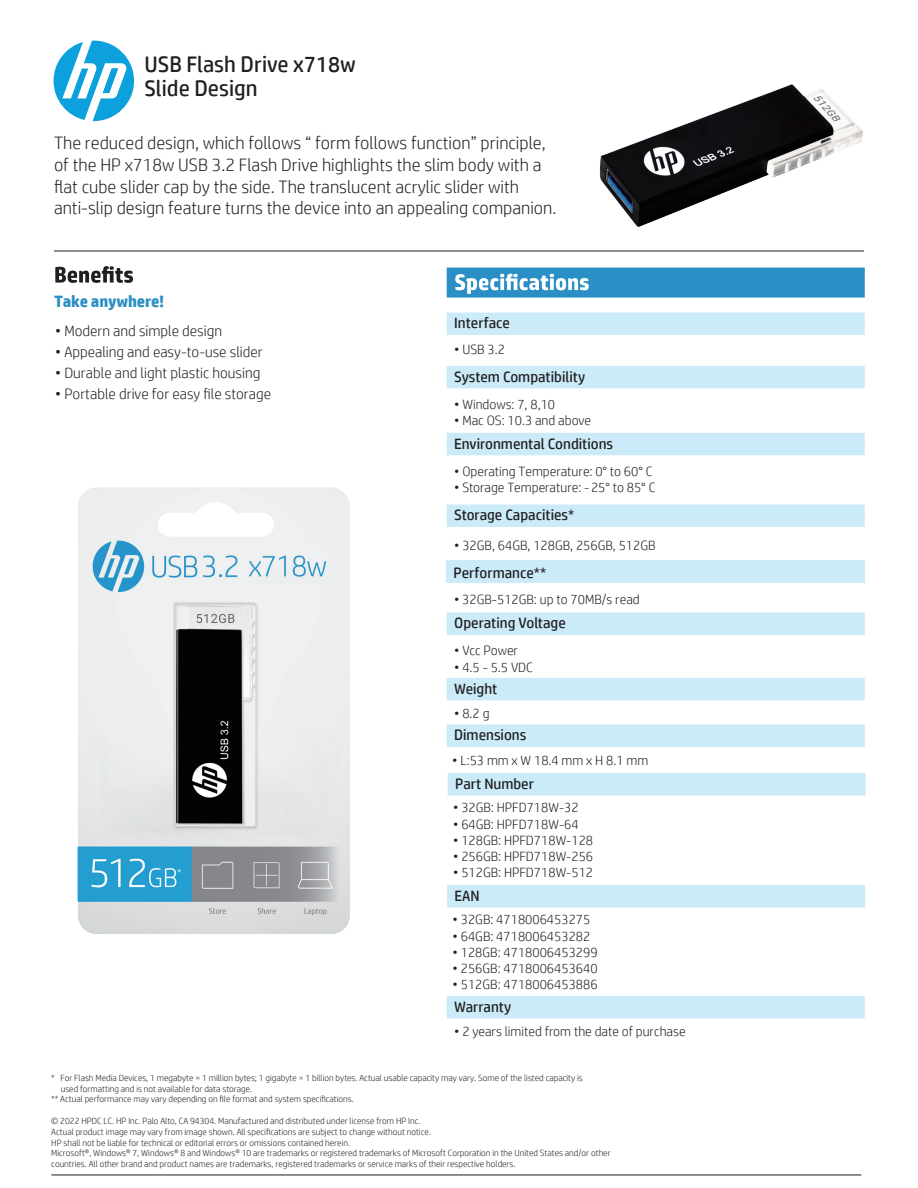
<style>
.page{position:relative;width:918px;height:1188px;background:#fff}
.page>*{position:absolute;margin:0;border:0;box-sizing:border-box;transform-origin:0 0}
.t1{font:22.5px/24px "HP Simplified";color:#221f21}
.t2{font:300 18px/21.6px "HP Simplified";color:#221f21}
.t3{font:700 16.5px "HP Simplified";letter-spacing:-.01em;color:#2a8fc4}
.t4{font:15px "HP Simplified";color:#221f21}
.t5{font:300 15px "HP Simplified";color:#221f21}
.t6{font:300 13.5px "HP Simplified";color:#221f21}
.t7{font:300 13.5px "HP Simplified";color:#211e20}
.t8{font:300 9px/10.8px "HP Simplified";color:#232221}
.s1{color:#221f21}
</style>
<div class="page">
<svg style="left:55px;top:266px;width:78px;height:17px"></svg>
<hr style="left:54px;top:251px;width:810px;height:1px;background:#221f21">
<svg style="left:54px;top:41px;width:80px;height:80px"></svg>
<div style="left:447px;top:268px;width:418px;height:30px;background:#2a8fc4"></div>
<svg style="left:455px;top:274px;width:134px;height:20px"></svg>
<div style="left:447px;top:366px;width:418px;height:22px;background:#cbebf9"></div>
<div style="left:447px;top:433px;width:418px;height:22px;background:#cbebf9"></div>
<div style="left:447px;top:612px;width:418px;height:23px;background:#cbebf9"></div>
<div style="left:447px;top:678px;width:418px;height:22px;background:#cbebf9"></div>
<div style="left:447px;top:724px;width:418px;height:23px;background:#cbebf9"></div>
<div style="left:447px;top:505px;width:418px;height:22px;background:#cbebf9"></div>
<div style="left:447px;top:996px;width:418px;height:22px;background:#cbebf9"></div>
<div style="left:447px;top:313px;width:418px;height:22px;background:#cbebf9"></div>
<hr style="left:51px;top:1175px;width:810px;height:1px;background:#211e20">
<div style="left:447px;top:560px;width:418px;height:23px;background:#cbebf9"></div>
<img style="left:77px;top:487px;width:370px;height:447px">
<img style="left:591px;top:84px;width:274px;height:212px">
<div style="left:448px;top:773px;width:418px;height:23px;background:#cbebf9"></div>
<div style="left:447px;top:885px;width:418px;height:23px;background:#cbebf9"></div>
<h1 class="t1" style="left:144px;top:52px;width:213px">USB Flash Drive x718w<br>Slide Design</h1>
<p class="t2" style="left:54px;top:132px;width:504px">The reduced design, which follows “ form follows function” principle, of the HP x718w USB 3.2 Flash Drive highlights the slim body with a flat cube slider cap by the side. The translucent acrylic slider with anti-slip design feature turns the device into an appealing companion.</p>
<h3 class="t3" style="left:54px;top:291px;width:112px">Take anywhere!</h3>
<h3 class="t5" style="left:55px;top:322px;width:168px">• Modern and simple design</h3>
<h3 class="t5" style="left:55px;top:343px;width:209px">• Appealing and easy-to-use slider</h3>
<h3 class="t5" style="left:55px;top:364px;width:207px">• Durable and light plastic housing</h3>
<h3 class="t5" style="left:55px;top:385px;width:217px">• Portable drive for easy file storage</h3>
<h3 class="t4" style="left:454px;top:315px;width:57px">Interface</h3>
<h3 class="t7" style="left:454px;top:342px;width:52px">• USB 3.2</h3>
<h3 class="t4" style="left:454px;top:368px;width:133px">System Compatibility</h3>
<h3 class="t6" style="left:454px;top:396px;width:103px">• Windows: 7, 8,10</h3>
<h3 class="t6" style="left:454px;top:413px;width:138px">• Mac OS: 10.3 and above</h3>
<h3 class="t4" style="left:454px;top:435px;width:161px">Environmental Conditions</h3>
<h3 class="t6" style="left:454px;top:463px;width:200px">• Operating Temperature: 0° to 60° C</h3>
<h3 class="t6" style="left:454px;top:480px;width:203px">• Storage Temperature: -25° to 85° C</h3>
<h3 class="t4" style="left:454px;top:507px;width:121px">Storage Capacities*</h3>
<h3 class="t7" style="left:454px;top:538px;width:203px"><span class="s1">•</span> 32GB, 64GB, 128GB, 256GB, 512GB</h3>
<h3 class="t4" style="left:454px;top:564px;width:94px">Performance**</h3>
<h3 class="t7" style="left:454px;top:592px;width:187px"><span class="s1">•</span> 32GB-512GB: up to 70MB/s read</h3>
<h3 class="t4" style="left:454px;top:614px;width:113px">Operating Voltage</h3>
<h3 class="t6" style="left:454px;top:643px;width:65px">• Vcc Power</h3>
<h3 class="t6" style="left:454px;top:659px;width:80px">• 4.5 - 5.5 VDC</h3>
<h3 class="t4" style="left:454px;top:680px;width:45px">Weight</h3>
<h3 class="t6" style="left:454px;top:705px;width:37px">• 8.2 g</h3>
<h3 class="t4" style="left:454px;top:726px;width:74px">Dimensions</h3>
<h3 class="t6" style="left:452px;top:753px;width:198px">• L:53 mm x W 18.4 mm x H 8.1 mm</h3>
<h3 class="t4" style="left:455px;top:775px;width:80px">Part Number</h3>
<h3 class="t6" style="left:453px;top:800px;width:127px">• 32GB: HPFD718W-32</h3>
<h3 class="t6" style="left:453px;top:816px;width:127px">• 64GB: HPFD718W-64</h3>
<h3 class="t6" style="left:453px;top:832px;width:142px">• 128GB: HPFD718W-128</h3>
<h3 class="t6" style="left:453px;top:849px;width:142px">• 256GB: HPFD718W-256</h3>
<h3 class="t6" style="left:453px;top:865px;width:142px">• 512GB: HPFD718W-512</h3>
<h3 class="t4" style="left:455px;top:887px;width:27px">EAN</h3>
<h3 class="t6" style="left:453px;top:912px;width:139px">• 32GB: 4718006453275</h3>
<h3 class="t6" style="left:453px;top:928px;width:139px">• 64GB: 4718006453282</h3>
<h3 class="t6" style="left:453px;top:944px;width:146px">• 128GB: 4718006453299</h3>
<h3 class="t6" style="left:453px;top:961px;width:146px">• 256GB: 4718006453640</h3>
<h3 class="t6" style="left:453px;top:977px;width:146px">• 512GB: 4718006453886</h3>
<h3 class="t4" style="left:454px;top:998px;width:59px">Warranty</h3>
<h3 class="t6" style="left:454px;top:1023px;width:233px">• 2 years limited from the date of purchase</h3>
<p class="t8" style="left:51px;top:1072px;width:533px">* For Flash Media Devices, 1 megabyte = 1 million bytes; 1 gigabyte = 1 billion bytes. Actual usable capacity may vary. Some of the listed capacity is</p>
<p class="t8" style="left:61px;top:1083px;width:193px">used formatting and is not available for data storage.</p>
<p class="t8" style="left:51px;top:1094px;width:304px">** Actual performance may vary depending on file format and system specifications.</p>
<p class="t8" style="left:51px;top:1115px;width:561px">© 2022 HPDC LC. HP Inc. Palo Alto, CA 94304. Manufactured and distributed under license from HP Inc.<br>Actual product image may vary from image shown. All specifications are subject to change without notice.<br>HP shall not be liable for technical or editorial errors or omissions contained herein.<br>Microsoft®, Windows® 7, Windows® 8 and Windows® 10 are trademarks or registered trademarks of Microsoft Corporation in the United States and/or other countries. All other brand and product names are trademarks, registered trademarks or service marks of their respective holders.</p>
</div>
